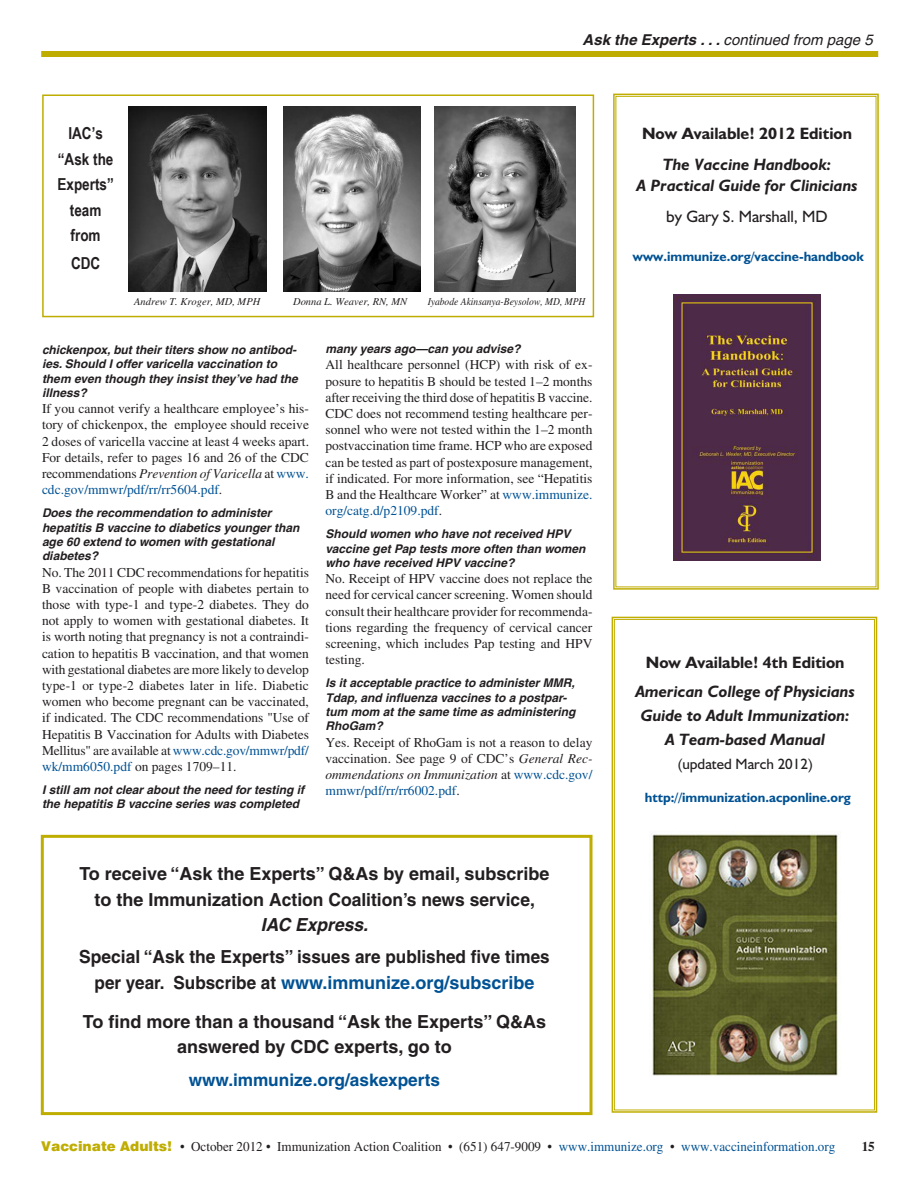
<style>
.page{position:relative;width:918px;height:1188px;background:#fff}
.page>*{position:absolute;margin:0;border:0;box-sizing:border-box;transform-origin:0 0}
.Question{font:700 18px/25.5px "Helvetica";color:#231f20;text-align:center}
.Question-2{font:700 17.25px "Helvetica";color:#005294}
.Body_indent__first_p{font:italic 700 16.5px "Humanist 521 BT";color:#231f20}
.Pa58{font:700 16.5px "Humanist 521 BT";color:#231f20}
.Pa58-2{font:italic 700 16.5px/21px "Humanist 521 BT";color:#231f20;text-align:center}
.body{font:700 16.5px "Arial Narrow";color:#231f20}
.Default{font:16.5px "Humanist 521 BT";color:#231f20}
.t1{font:italic 15px "Helvetica";color:#231f20}
.Body_indent__first_p-2{font:15px "Humanist 521 BT";color:#231f20}
.Answer{font:13.5px/16.2px "Times";color:#231f20;text-align:justify}
.Pa58-3{font:700 13.5px "Humanist 521 BT";color:#005294}
.Body_indent__first_p-3{font:700 13.5px "Humanist 521 BT";color:#005294}
.t2{font:700 13.5px "Times";color:#231f20}
.Question-3{font:italic 700 12px/14.4px "Helvetica";color:#231f20}
.name_of_member{font:italic 10.5px "Times";color:#231f20;scale:.91 1}
.Italic_Note{font:italic 10.5px "Times";color:#231f20}
.bulleted_text{font:italic 10.5px "Times";color:#231f20}
.s1{font-weight:700}
.s2{font-style:italic}
.s3{color:#005294}
.s4{font-family:"Swiss 721 BT";font-weight:900;color:#bfad02}
</style>
<div class="page">
<div style="left:41px;top:51px;width:837px;height:6px;background:#bfad02"></div>
<img style="left:283px;top:106px;width:137px;height:185px">
<img style="left:129px;top:106px;width:137px;height:185px">
<img style="left:435px;top:106px;width:140px;height:185px">
<div style="left:42px;top:94px;width:552px;height:223px;border:2px solid #bfad02"></div>
<div style="left:41px;top:835px;width:551px;height:280px;background:#fff;border:3px solid #bfad02"></div>
<svg style="left:613px;top:93px;width:266px;height:497px"></svg>
<img style="left:674px;top:295px;width:146px;height:265px">
<svg style="left:611px;top:616px;width:267px;height:497px"></svg>
<div style="left:614px;top:619px;width:261px;height:491px;border:1px solid #bfad02"></div>
<img style="left:649px;top:831px;width:191px;height:247px">
<p class="t1" style="left:583px;top:31px;width:292px"><span class="s1">Ask the Experts . . .</span> continued from page 5</p>
<p class="body" style="left:68px;top:121px;width:36px">IAC’s</p>
<p class="body" style="left:58px;top:146px;width:57px">“Ask the</p>
<p class="body" style="left:57px;top:172px;width:58px">Experts”</p>
<p class="body" style="left:70px;top:197px;width:33px">team</p>
<p class="body" style="left:71px;top:223px;width:32px">from</p>
<p class="body" style="left:71px;top:251px;width:31px">CDC</p>
<p class="Italic_Note" style="left:134px;top:296px;width:128px">Andrew T. Kroger, MD, MPH</p>
<p class="bulleted_text" style="left:293px;top:295px;width:116px">Donna L. Weaver, RN, MN</p>
<p class="name_of_member" style="left:428px;top:296px;width:175px">Iyabode Akinsanya-Beysolow, MD, MPH</p>
<p class="Pa58" style="left:642px;top:123px;width:211px">Now Available! 2012 Edition</p>
<p class="Pa58-2" style="left:637px;top:153px;width:222px">The Vaccine Handbook:<br>A Practical Guide for Clinicians</p>
<p class="Default" style="left:666px;top:206px;width:163px">by Gary S. Marshall, MD</p>
<p class="Pa58-3" style="left:633px;top:248px;width:233px">www.immunize.org/vaccine-handbook</p>
<p class="Question-3" style="left:42px;top:342px;width:257px">chickenpox, but their titers show no antibod&shy;ies. Should I offer varicella vaccination to them even though they insist they’ve had the illness?</p>
<p class="Answer" style="left:42px;top:400px;width:269px">If you cannot verify a healthcare employee’s his&shy;tory of chickenpox, the employee should receive 2 doses of varicella vaccine at least 4 weeks apart.<br>For details, refer to pages 16 and 26 of the CDC recommendations <span class="s2">Prevention of Varicella</span> at <span class="s3">www. cdc.gov/mmwr/pdf/rr/rr5604.pdf</span>.</p>
<p class="Question-3" style="left:42px;top:506px;width:259px">Does the recommendation to administer hepatitis B vaccine to diabetics younger than age 60 extend to women with gestational diabetes?</p>
<p class="Answer" style="left:42px;top:564px;width:269px">No. The 2011 CDC recommendations for hepatitis B vaccination of people with diabetes pertain to those with type-1 and type-2 diabetes. They do not apply to women with gestational diabetes. It is worth noting that pregnancy is not a contraindi&shy;cation to hepatitis B vaccination, and that women with gestational diabetes are more likely to develop type-1 or type-2 diabetes later in life. Diabetic women who become pregnant can be vaccinated, if indicated. The CDC recommendations "Use of Hepatitis B Vaccination for Adults with Diabetes Mellitus" are available at <span class="s3">www.cdc.gov/mmwr/pdf/ wk/mm6050.pdf</span> on pages 1709–11.</p>
<p class="Question-3" style="left:42px;top:782px;width:264px">I still am not clear about the need for testing if the hepatitis B vaccine series was completed</p>
<p class="Question-3" style="left:326px;top:342px;width:196px">many years ago—can you advise?</p>
<p class="Answer" style="left:326px;top:357px;width:269px">All healthcare personnel (HCP) with risk of ex&shy;posure to hepatitis B should be tested 1–2 months after receiving the third dose of hepatitis B vaccine.<br>CDC does not recommend testing healthcare per&shy;sonnel who were not tested within the 1–2 month postvaccination time frame. HCP who are exposed can be tested as part of postexposure management, if indicated. For more information, see “Hepatitis B and the Healthcare Worker” at <span class="s3">www.immunize. org/catg.d/p2109.pdf</span>.</p>
<p class="Question-3" style="left:326px;top:527px;width:262px">Should women who have not received HPV vaccine get Pap tests more often than women who have received HPV vaccine?</p>
<p class="Answer" style="left:326px;top:571px;width:269px">No. Receipt of HPV vaccine does not replace the need for cervical cancer screening. Women should consult their healthcare provider for recommenda&shy;tions regarding the frequency of cervical cancer screening, which includes Pap testing and HPV testing.</p>
<p class="Question-3" style="left:326px;top:676px;width:252px">Is it acceptable practice to administer MMR, Tdap, and influenza vaccines to a postpar&shy;tum mom at the same time as administering RhoGam?</p>
<p class="Answer" style="left:326px;top:734px;width:269px">Yes. Receipt of RhoGam is not a reason to delay vaccination. See page 9 of CDC’s <span class="s2">General Rec&shy;ommendations on Immunization</span> at <span class="s3">www.cdc.gov/ mmwr/pdf/rr/rr6002.pdf</span>.</p>
<p class="Question" style="left:79px;top:861px;width:472px">To receive “Ask the Experts” Q&amp;As by email, subscribe to the Immunization Action Coalition’s news service,<br><span class="s2">IAC Express.</span></p>
<p class="Question" style="left:79px;top:944px;width:472px">Special “Ask the Experts” issues are published five times per year. Subscribe at <span class="s3">www.immunize.org/subscribe</span></p>
<p class="Question" style="left:83px;top:1008px;width:465px">To find more than a thousand “Ask the Experts” Q&amp;As answered by CDC experts, go to</p>
<p class="Question-2" style="left:189px;top:1069px;width:253px">www.immunize.org/askexperts</p>
<p class="Pa58" style="left:646px;top:652px;width:200px">Now Available! 4th Edition</p>
<p class="Body_indent__first_p" style="left:636px;top:681px;width:221px">American College of Physicians</p>
<p class="Body_indent__first_p" style="left:641px;top:705px;width:210px">Guide to Adult Immunization:</p>
<p class="Body_indent__first_p" style="left:665px;top:730px;width:162px">A Team-based Manual</p>
<p class="Body_indent__first_p-2" style="left:678px;top:755px;width:137px">(updated March 2012)</p>
<p class="Body_indent__first_p-3" style="left:645px;top:789px;width:208px">http://immunization.acponline.org</p>
<p class="Answer" style="left:41px;top:1138px;width:796px"><span class="s4">Vaccinate Adults!</span> • October 2012 • Immunization Action Coalition • (651) 647-9009 • <span class="s3">www.immunize.org</span> • <span class="s3">www.vaccineinformation.org</span></p>
<p class="t2" style="left:862px;top:1138px;width:15px">15</p>
</div>
